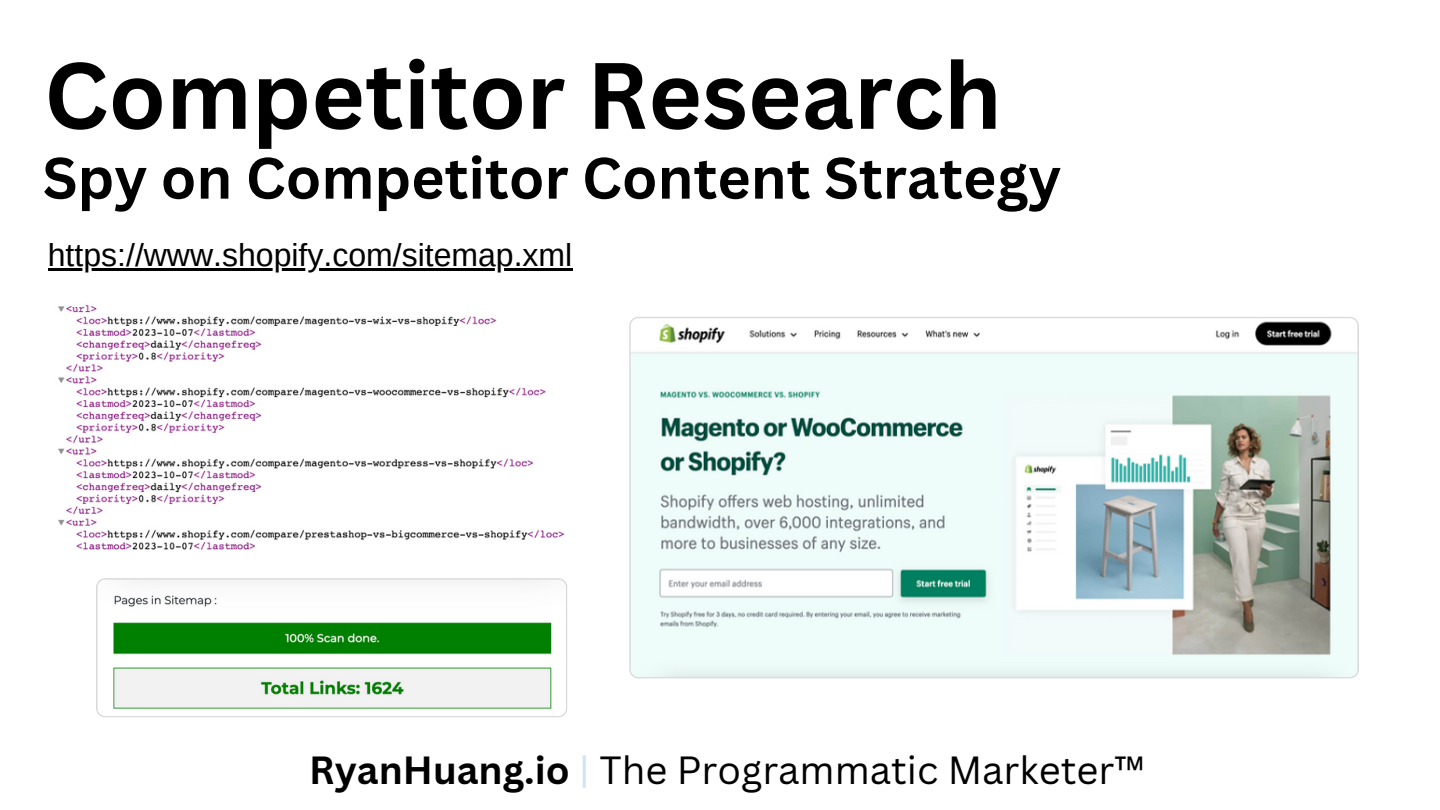
<style>
.page{position:relative;width:1440px;height:810px;background:#fff}
.page>*{position:absolute;margin:0;border:0;box-sizing:border-box;transform-origin:0 0}
.t1{font:700 92px "Canva Sans";color:#000}
.t2{font:700 57px "Canva Sans";color:#000}
.t3{font:38.3px "Canva Sans";color:#000}
.t4{font:32px "Arimo";color:#000}
.s1{font-weight:700}
.s2{color:#cee3f4}
</style>
<div class="page">
<img style="left:48px;top:302px;width:555px;height:248px;border-radius:9px">
<hr style="left:48px;top:268px;width:524px;height:3px;background:#000">
<svg style="left:629px;top:317px;width:730px;height:362px"></svg>
<svg style="left:96px;top:578px;width:471px;height:139px"></svg>
<p class="t1" style="left:44px;top:31px;width:959px">Competitor Research</p>
<p class="t2" style="left:43px;top:138px;width:1020px">Spy on Competitor Content Strategy</p>
<p class="t4" style="left:48px;top:237px;width:526px">https://www.shopify.com/sitemap.xml</p>
<p class="t3" style="left:309px;top:743px;width:837px"><span class="s1">RyanHuang.io</span> <span class="s2">|</span> The Programmatic Marketer™</p>
</div>
